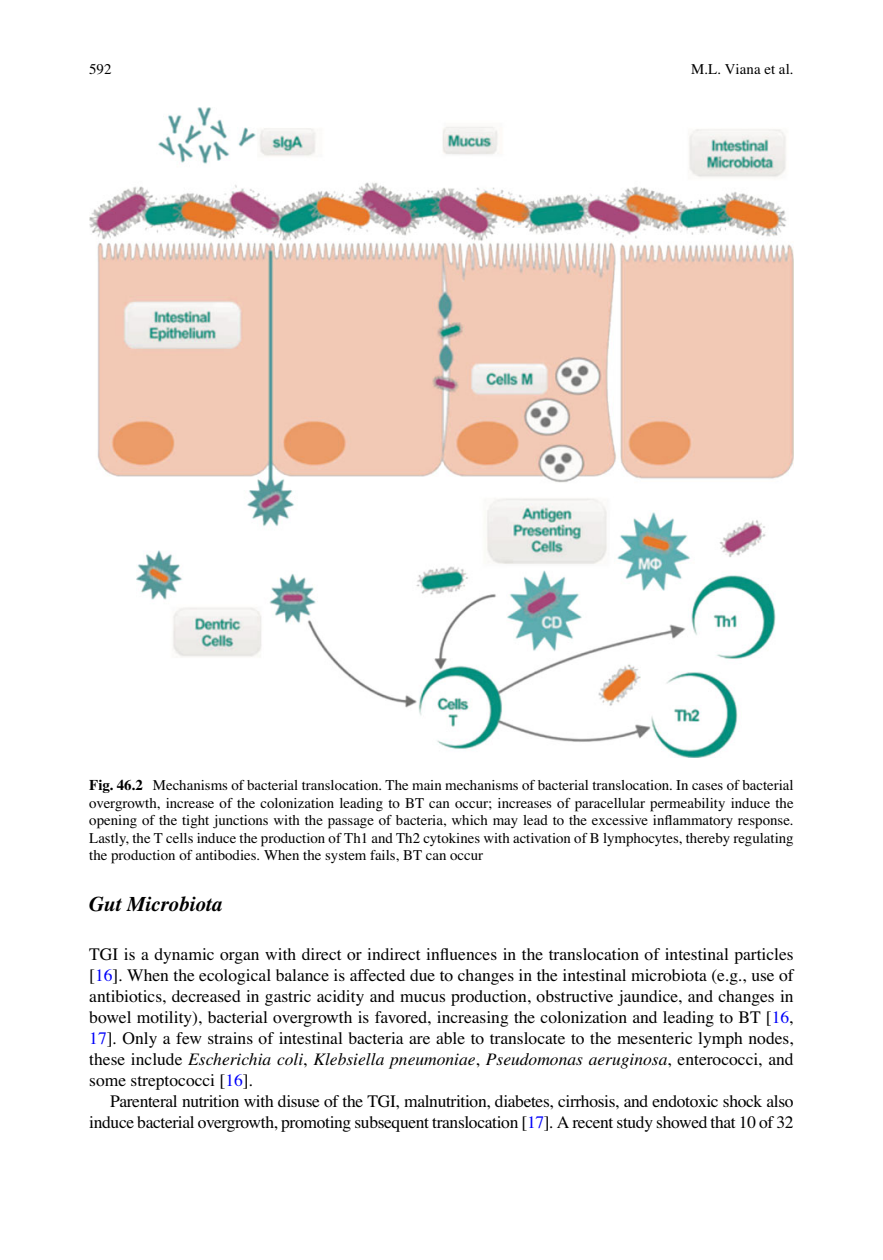
<style>
.page{position:relative;width:883px;height:1260px;background:#fff}
.page>*{position:absolute;margin:0;border:0;box-sizing:border-box;transform-origin:0 0}
.t1{font:italic 700 21px "Twrpvv Times";color:#000}
.t2{font:17.5px/21px "Ybftcj Times";letter-spacing:-.02em;color:#000;text-align:justify}
.t3{font:italic 17.5px "Jrgryk Times";color:#000}
.t4{font:17.5px "Ybftcj Times";color:#000}
.t5{font:14.88px/17.5px "Ybftcj Times";color:#000;text-align:justify}
.s1{font-family:"Pvjbfg Times";font-weight:700}
.s2{color:#0000fa}
.s3{font-family:"Ybftcj Times";font-style:normal}
</style>
<div class="page">
<img style="left:90px;top:107px;width:703px;height:650px">
<p class="t5" style="left:89px;top:62px;width:24px">592</p>
<p class="t5" style="left:691px;top:62px;width:104px">M.L. Viana et al.</p>
<p class="t5" style="left:89px;top:778px;width:706px"><span class="s1">Fig. 46.2</span> Mechanisms of bacterial translocation. The main mechanisms of bacterial translocation. In cases of bacterial overgrowth, increase of the colonization leading to BT can occur; increases of paracellular permeability induce the opening of the tight junctions with the passage of bacteria, which may lead to the excessive inflammatory response.<br>Lastly, the T cells induce the production of Th1 and Th2 cytokines with activation of B lymphocytes , thereby regulating the production of antibodies. When the system fails, BT can occur</p>
<p class="t1" style="left:89px;top:896px;width:135px">Gut Microbiota</p>
<p class="t2" style="left:89px;top:945px;width:706px">TGI is a dynamic organ with direct or indirect influences in the translocation of intestinal particles [ <span class="s2">16</span> ]. When the ecological balance is affected due to changes in the intestinal microbiota (e.g., use of antibiotics, decreased in gastric acidity and mucus production, obstructive jaundice, and changes in bowel motility), bacterial overgrowth is favored, increasing the colonization and leading to BT [ <span class="s2">16</span> , <span class="s2">17</span> ]. Only a few strains of intestinal bacteria are able to translocate to the mesenteric lymph nodes,</p>
<p class="t3" style="left:89px;top:1052px;width:706px"><span class="s3">these include</span> Escherichia coli <span class="s3">,</span> Klebsiella pneumoniae <span class="s3">,</span> Pseudomonas aeruginosa <span class="s3">, enterococci, and</span></p>
<p class="t4" style="left:89px;top:1073px;width:165px">some streptococci [ <span class="s2">16</span> ].</p>
<p class="t2" style="left:110px;top:1092px;width:685px">Parenteral nutrition with disuse of the TGI, malnutrition, diabetes, cirrhosis, and endotoxic shock also</p>
<p class="t2" style="left:89px;top:1113px;width:706px">induce bacterial overgrowth, promoting subsequent translocation [ <span class="s2">17</span> ]. A recent study showed that 10 of 32</p>
</div>
